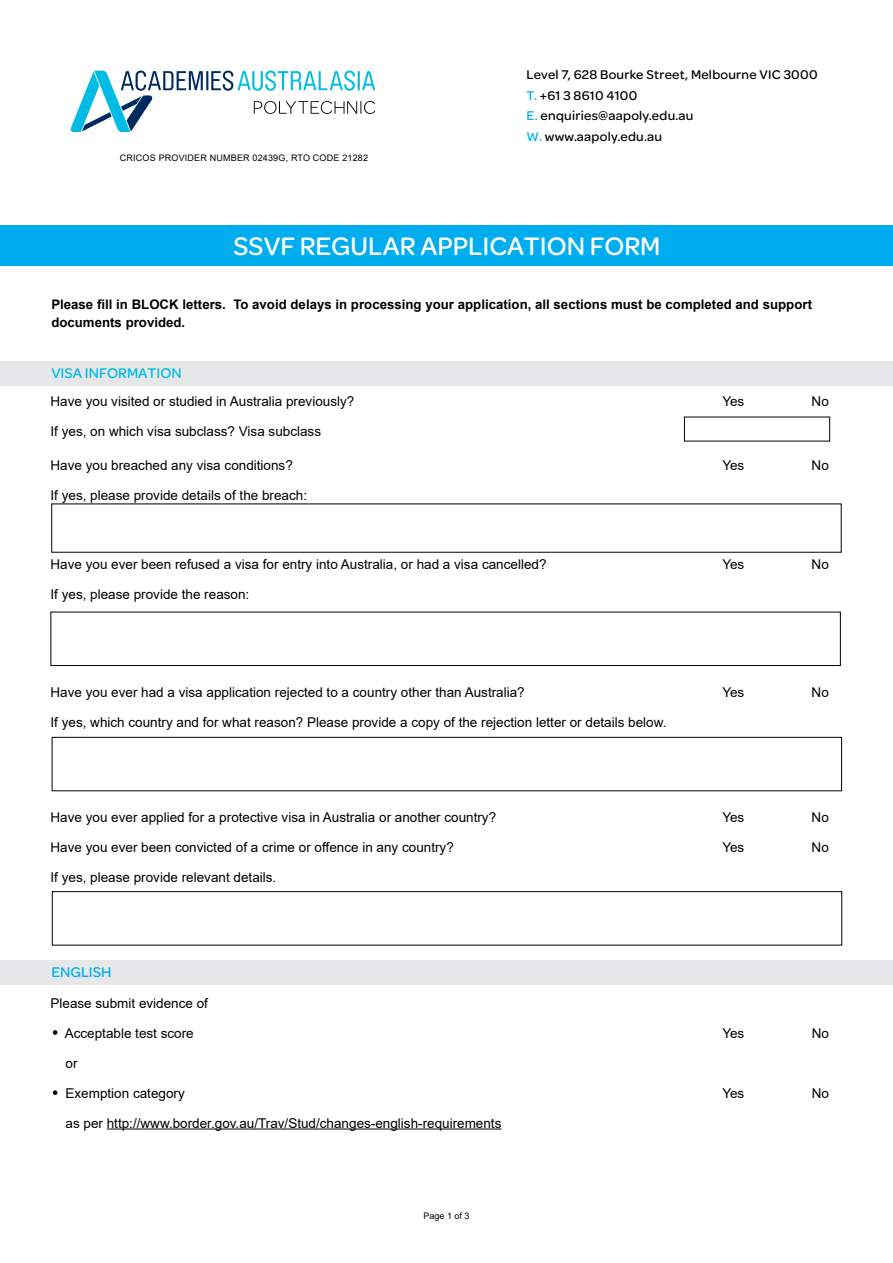
<style>
.page{position:relative;width:893px;height:1263px;background:#fff}
.page>*{position:absolute;margin:0;border:0;box-sizing:border-box;transform-origin:0 0}
.t1{font:500 27px "Omnes";color:#fff}
.t2{font:500 15px "Omnes";color:#00bce4}
.t3{font:500 15px "Omnes";color:#00aeef}
.t4{font:13.5px "Arial";color:#000}
.t5{font:500 13.5px/20.7px "Omnes";letter-spacing:.02em;color:#000}
.t6{font:700 13.2px/18px "Arial";color:#000}
.t7{font:9px "Arial";letter-spacing:.02em;color:#000}
.s1{color:#00aeef}
</style>
<div class="page">
<div style="left:0;top:225px;width:893px;height:41px;background:#00aeef"></div>
<div style="left:0;top:362px;width:893px;height:24px;background:#e6e7e8"></div>
<div style="left:0;top:960px;width:893px;height:24px;background:#e6e7e8"></div>
<hr style="left:107px;top:1128px;width:394px;height:1px;background:#000">
<div style="left:50px;top:612px;width:791px;height:54px;border:1px solid #000"></div>
<div style="left:52px;top:737px;width:790px;height:54px;border:1px solid #000"></div>
<div style="left:52px;top:891px;width:790px;height:54px;border:1px solid #000"></div>
<svg style="left:53px;top:1030px;width:4px;height:5px"></svg>
<svg style="left:53px;top:1090px;width:4px;height:5px"></svg>
<svg style="left:70px;top:71px;width:305px;height:61px"></svg>
<p class="t7" style="left:120px;top:152px;width:250px">CRICOS PROVIDER NUMBER 02439G, RTO CODE 21282</p>
<p class="t5" style="left:527px;top:63px;width:292px">Level 7, 628 Bourke Street, Melbourne VIC 3000<br><span class="s1">T.</span> +61 3 8610 4100<br><span class="s1">E.</span> enquiries@aapoly.edu.au<br><span class="s1">W.</span> www.aapoly.edu.au</p>
<h1 class="t1" style="left:234px;top:227px;width:428px">SSVF REGULAR APPLICATION FORM</h1>
<p class="t6" style="left:51px;top:296px;width:762px">Please fill in BLOCK letters. To avoid delays in processing your application, all sections must be completed and support documents provided.</p>
<p class="t2" style="left:51px;top:363px;width:132px">VISA INFORMATION</p>
<p class="t4" style="left:50px;top:392px;width:305px">Have you visited or studied in Australia previously?</p>
<p class="t4" style="left:722px;top:392px;width:24px">Yes</p>
<p class="t4" style="left:812px;top:392px;width:19px">No</p>
<p class="t4" style="left:50px;top:422px;width:272px">If yes, on which visa subclass? Visa subclass</p>
<p class="t4" style="left:50px;top:456px;width:244px">Have you breached any visa conditions?</p>
<p class="t4" style="left:722px;top:456px;width:24px">Yes</p>
<p class="t4" style="left:812px;top:456px;width:19px">No</p>
<p class="t4" style="left:50px;top:486px;width:258px">If yes, please provide details of the breach:</p>
<p class="t4" style="left:50px;top:555px;width:498px">Have you ever been refused a visa for entry into Australia, or had a visa cancelled?</p>
<p class="t4" style="left:722px;top:555px;width:24px">Yes</p>
<p class="t4" style="left:812px;top:555px;width:19px">No</p>
<p class="t4" style="left:50px;top:585px;width:200px">If yes, please provide the reason:</p>
<p class="t4" style="left:50px;top:683px;width:476px">Have you ever had a visa application rejected to a country other than Australia?</p>
<p class="t4" style="left:722px;top:683px;width:24px">Yes</p>
<p class="t4" style="left:812px;top:683px;width:19px">No</p>
<p class="t4" style="left:50px;top:713px;width:618px">If yes, which country and for what reason? Please provide a copy of the rejection letter or details below.</p>
<p class="t4" style="left:50px;top:807px;width:447px">Have you ever applied for a protective visa in Australia or another country?</p>
<p class="t4" style="left:722px;top:807px;width:24px">Yes</p>
<p class="t4" style="left:812px;top:807px;width:19px">No</p>
<p class="t4" style="left:50px;top:837px;width:405px">Have you ever been convicted of a crime or offence in any country?</p>
<p class="t4" style="left:722px;top:837px;width:24px">Yes</p>
<p class="t4" style="left:812px;top:837px;width:19px">No</p>
<p class="t4" style="left:50px;top:867px;width:227px">If yes, please provide relevant details.</p>
<p class="t3" style="left:51px;top:961px;width:62px">ENGLISH</p>
<p class="t4" style="left:50px;top:993px;width:159px">Please submit evidence of</p>
<p class="t4" style="left:65px;top:1023px;width:131px">Acceptable test score</p>
<p class="t4" style="left:722px;top:1023px;width:24px">Yes</p>
<p class="t4" style="left:812px;top:1023px;width:19px">No</p>
<p class="t4" style="left:66px;top:1053px;width:14px">or</p>
<p class="t4" style="left:66px;top:1083px;width:121px">Exemption category</p>
<p class="t4" style="left:722px;top:1083px;width:24px">Yes</p>
<p class="t4" style="left:812px;top:1083px;width:19px">No</p>
<p class="t4" style="left:66px;top:1113px;width:437px">as per http://www.border.gov.au/Trav/Stud/changes-english-requirements</p>
<p class="t7" style="left:424px;top:1209px;width:48px">Page 1 of 3</p>
</div>
